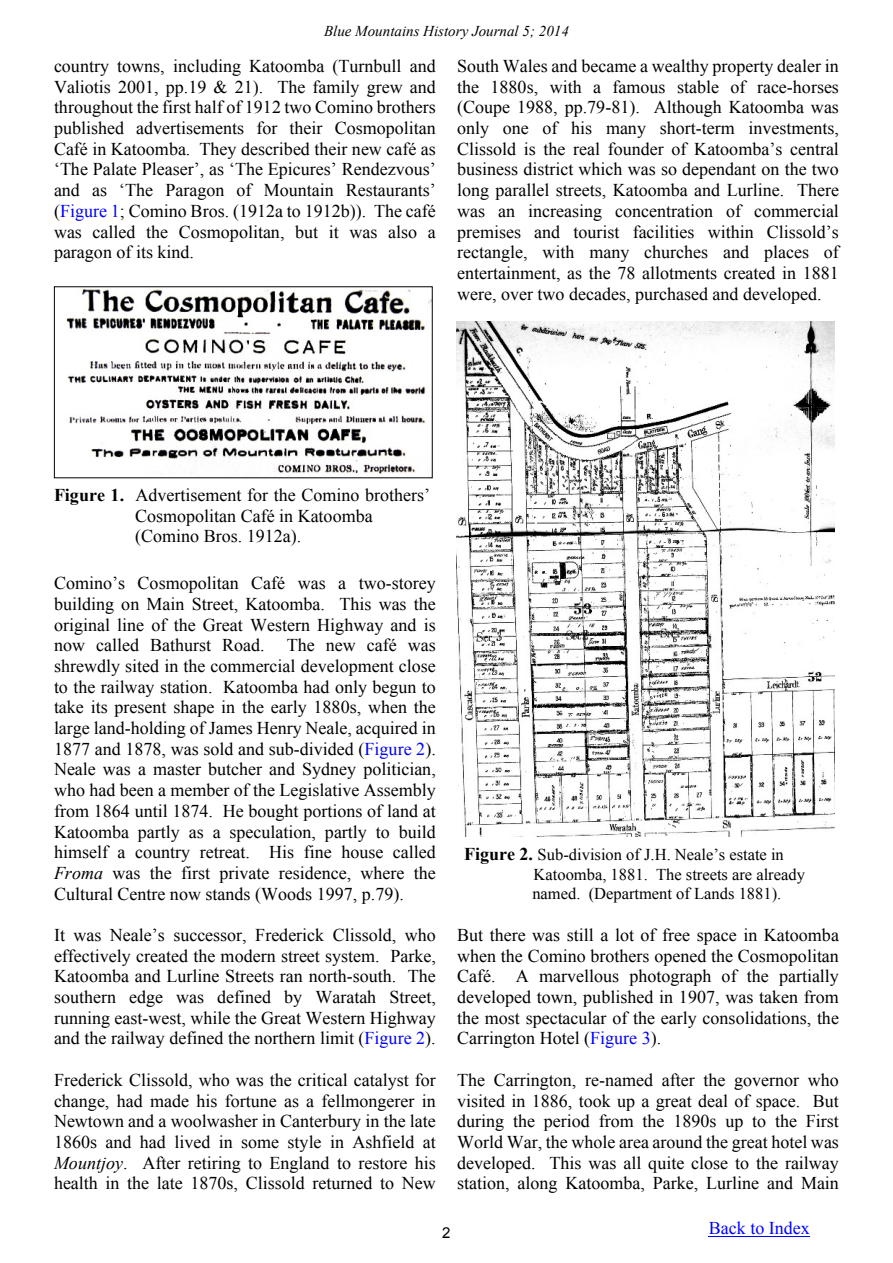
<style>
.page{position:relative;width:893px;height:1263px;background:#fff}
.page>*{position:absolute;margin:0;border:0;box-sizing:border-box;transform-origin:0 0}
.t1{font:18px/20.7px "Times New Roman";color:#000;text-align:justify}
.t2{font:18px "Times New Roman";color:#00f}
.t3{font:16.5px/19.2px "Times New Roman";color:#000}
.t4{font:italic 15px "Times New Roman";color:#000}
.t5{font:15px "Arial";color:#000}
.s1{color:#00f}
.s2{font-weight:700}
.s3{font-style:italic}
.s4{font-weight:700;font-size:18px}
</style>
<div class="page">
<hr style="left:709px;top:1235px;width:101px;height:1px;background:#00f">
<img style="left:66px;top:288px;width:365px;height:187px">
<div style="left:54px;top:286px;width:379px;height:192px;border:1px solid #000"></div>
<img style="left:457px;top:321px;width:377px;height:516px">
<p class="t4" style="left:324px;top:26px;width:246px">Blue Mountains History Journal 5; 2014</p>
<p class="t1" style="left:54px;top:57px;width:383px">country towns, including Katoomba (Turnbull and Valiotis 2001, pp.19 &amp; 21). The family grew and throughout the first half of 1912 two Comino brothers published advertisements for their Cosmopolitan Café in Katoomba. They described their new café as ‘The Palate Pleaser’, as ‘The Epicures’ Rendezvous’ and as ‘The Paragon of Mountain Restaurants’ (<span class="s1">Figure 1</span>; Comino Bros. (1912a to 1912b)). The café was called the Cosmopolitan, but it was also a paragon of its kind.</p>
<p class="t1" style="left:457px;top:57px;width:383px">South Wales and became a wealthy property dealer in the 1880s, with a famous stable of race-horses (Coupe 1988, pp.79-81). Although Katoomba was only one of his many short-term investments, Clissold is the real founder of Katoomba’s central business district which was so dependant on the two long parallel streets, Katoomba and Lurline. There was an increasing concentration of commercial premises and tourist facilities within Clissold’s rectangle, with many churches and places of entertainment, as the 78 allotments created in 1881 were, over two decades, purchased and developed.</p>
<p class="t1" style="left:135px;top:486px;width:297px;text-align:left;text-indent:-81px"><span class="s2">Figure 1.</span> Advertisement for the Comino brothers’<br>Cosmopolitan Café in Katoomba (Comino Bros. 1912a).</p>
<p class="t1" style="left:54px;top:575px;width:383px">Comino’s Cosmopolitan Café was a two-storey building on Main Street, Katoomba. This was the original line of the Great Western Highway and is now called Bathurst Road. The new café was shrewdly sited in the commercial development close to the railway station. Katoomba had only begun to take its present shape in the early 1880s, when the large land-holding of James Henry Neale, acquired in 1877 and 1878, was sold and sub-divided (<span class="s1">Figure 2</span>).<br>Neale was a master butcher and Sydney politician, who had been a member of the Legislative Assembly from 1864 until 1874. He bought portions of land at Katoomba partly as a speculation, partly to build himself a country retreat. His fine house called <span class="s3">Froma</span> was the first private residence, where the Cultural Centre now stands (Woods 1997, p.79).</p>
<p class="t1" style="left:54px;top:926px;width:383px">It was Neale’s successor, Frederick Clissold, who effectively created the modern street system. Parke, Katoomba and Lurline Streets ran north-south. The southern edge was defined by Waratah Street, running east-west, while the Great Western Highway and the railway defined the northern limit (<span class="s1">Figure 2</span>).</p>
<p class="t1" style="left:54px;top:1071px;width:383px">Frederick Clissold, who was the critical catalyst for change, had made his fortune as a fellmongerer in Newtown and a woolwasher in Canterbury in the late 1860s and had lived in some style in Ashfield at <span class="s3">Mountjoy</span>. After retiring to England to restore his health in the late 1870s, Clissold returned to New</p>
<p class="t3" style="left:532px;top:847px;width:274px;text-indent:-68px"><span class="s4">Figure 2.</span> Sub-division of J.H. Neale’s estate in<br>Katoomba, 1881. The streets are already named. (Department of Lands 1881).</p>
<p class="t1" style="left:457px;top:926px;width:383px">But there was still a lot of free space in Katoomba when the Comino brothers opened the Cosmopolitan Café. A marvellous photograph of the partially developed town, published in 1907, was taken from the most spectacular of the early consolidations, the Carrington Hotel (<span class="s1">Figure 3</span>).</p>
<p class="t1" style="left:457px;top:1071px;width:383px">The Carrington, re-named after the governor who visited in 1886, took up a great deal of space. But during the period from the 1890s up to the First World War, the whole area around the great hotel was developed. This was all quite close to the railway station, along Katoomba, Parke, Lurline and Main</p>
<p class="t5" style="left:442px;top:1227px;width:10px">2</p>
<p class="t2" style="left:709px;top:1221px;width:103px">Back to Index</p>
</div>
